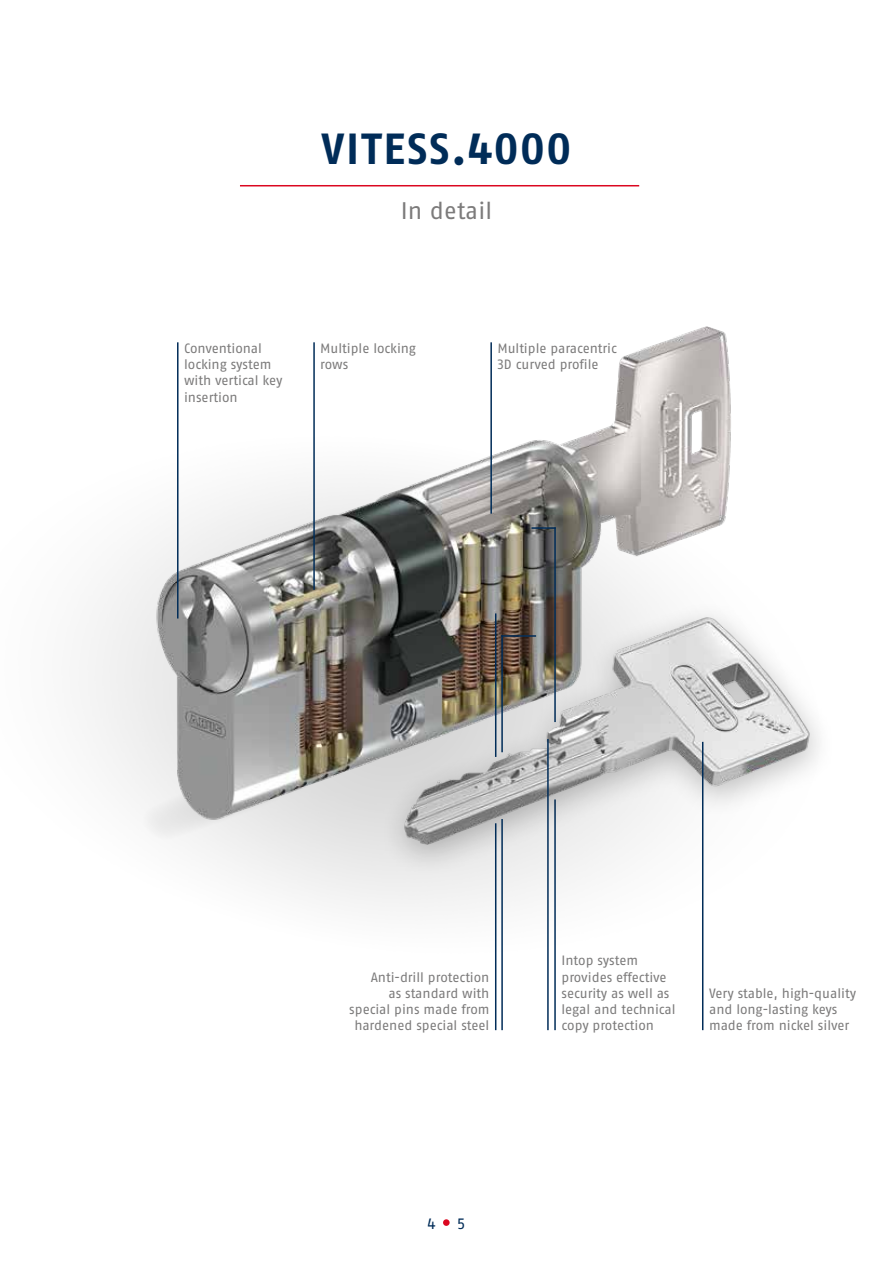
<style>
.page{position:relative;width:893px;height:1263px;background:#fff}
.page>*{position:absolute;margin:0;border:0;box-sizing:border-box;transform-origin:0 0}
.t1{font:700 43.5px "ABUS Fago Pro";letter-spacing:.045em;color:#002c58}
.t2{font:24px "ABUS Fago Pro";letter-spacing:.01em;color:#7c7b7b}
.t3{font:15px "ABUS Fago Pro";color:#002c58}
.t4{font:13.5px/16.2px "ABUS Fago Pro";letter-spacing:-.005em;color:#7c7b7b}
</style>
<div class="page">
<hr style="left:240px;top:185px;width:399px;height:1px;background:#db0720">
<svg style="left:87px;top:551px;width:617px;height:480px"></svg>
<svg style="left:87px;top:670px;width:406px;height:239px;fill:#f4f4f4"></svg>
<hr style="left:554px;top:799px;width:2px;height:231px;background:#002c58">
<img style="left:150px;top:327px;width:581px;height:498px">
<div style="left:379px;top:599px;width:458px;height:280px;background:#000;opacity:.24"></div>
<img style="left:403px;top:604px;width:426px;height:240px">
<hr style="left:531px;top:527px;width:25px;height:2px;background:#002c58">
<hr style="left:547px;top:739px;width:2px;height:291px;background:#002c58">
<hr style="left:313px;top:342px;width:2px;height:248px;background:#002c58">
<hr style="left:177px;top:342px;width:2px;height:276px;background:#002c58">
<hr style="left:702px;top:742px;width:1px;height:288px;background:#002c58">
<hr style="left:490px;top:342px;width:2px;height:172px;background:#002c58">
<hr style="left:554px;top:527px;width:2px;height:195px;background:#002c58">
<hr style="left:495px;top:823px;width:1px;height:207px;background:#002c58">
<hr style="left:495px;top:613px;width:1px;height:144px;background:#002c58">
<hr style="left:501px;top:819px;width:2px;height:211px;background:#002c58">
<hr style="left:501px;top:635px;width:2px;height:117px;background:#002c58">
<hr style="left:501px;top:635px;width:35px;height:2px;background:#002c58">
<div style="left:443px;top:1219px;width:7px;height:7px;background:#db0720;border-radius:50%"></div>
<h1 class="t1" style="left:322px;top:123px;width:251px">VITESS.4000</h1>
<h2 class="t2" style="left:401px;top:196px;width:93px">In detail</h2>
<p class="t4" style="left:184px;top:340px;width:100px">Conventional locking system with vertical key insertion</p>
<p class="t4" style="left:320px;top:340px;width:97px">Multiple locking rows</p>
<p class="t4" style="left:497px;top:340px;width:121px">Multiple paracentric<br>3D curved profile</p>
<p class="t4" style="left:349px;top:969px;width:142px;text-align:right">Anti-drill protection<br>as standard with special pins made from hardened special steel</p>
<p class="t4" style="left:561px;top:952px;width:116px">Intop system provides effective security as well as legal and technical copy protection</p>
<p class="t4" style="left:709px;top:985px;width:149px">Very stable, high-quality and long-lasting keys made from nickel silver</p>
<p class="t3" style="left:427px;top:1214px;width:10px">4</p>
<p class="t3" style="left:457px;top:1214px;width:10px">5</p>
</div>
